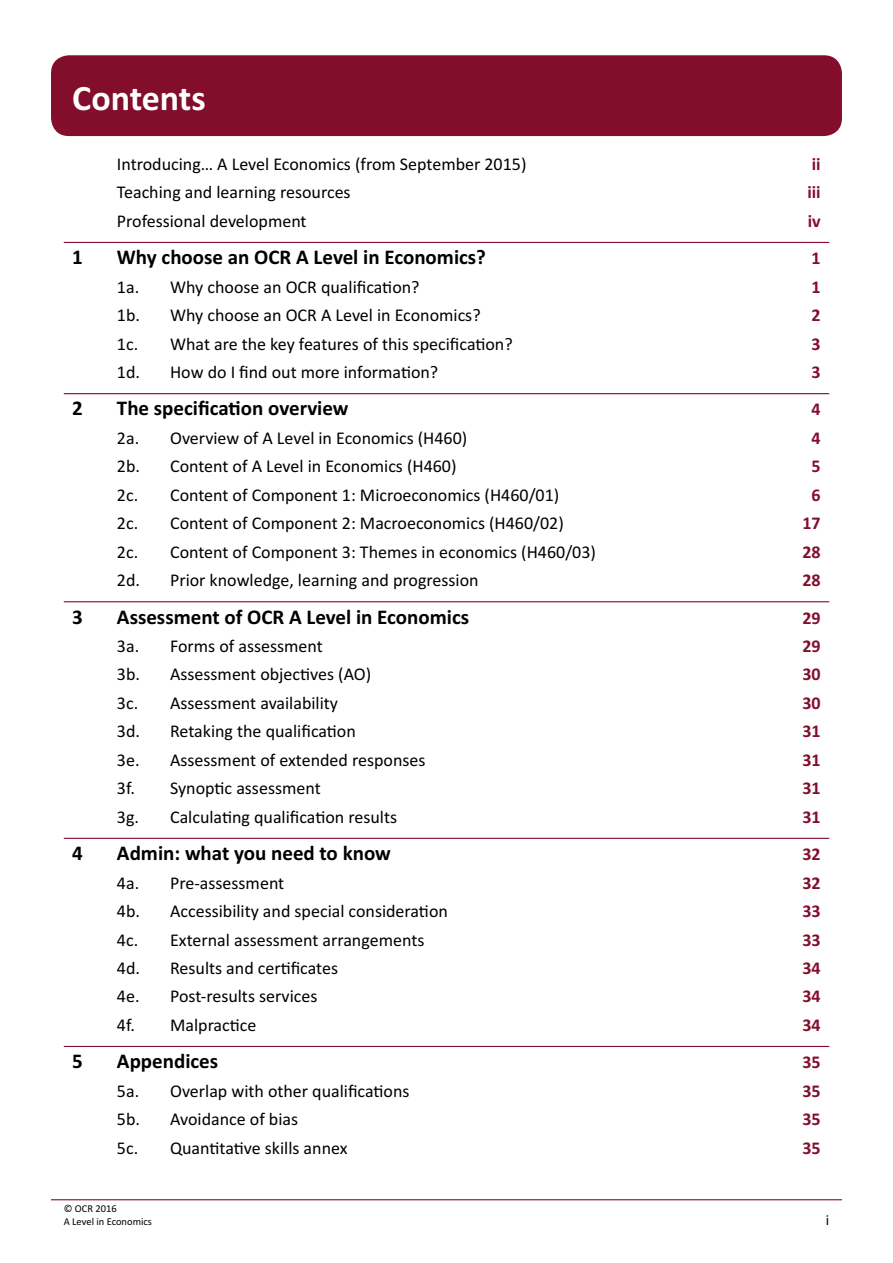
<style>
.page{position:relative;width:893px;height:1263px;background:#fff}
.page>*{position:absolute;margin:0;border:0;box-sizing:border-box;transform-origin:0 0}
.TOC_Heading{font:700 36px "Calibri";color:#fff}
.TOC_Section_heading{font:700 21px "Calibri";color:#000}
.t1{font:18px "Calibri";color:#000}
.TOC_Section_heading-2{font:700 18px "Calibri";color:#830e2c}
.t2{font:15px "Calibri";color:#000}
.t3{font:10.5px/12.8px "Calibri";color:#000}
</style>
<div class="page">
<hr style="left:51px;top:1199px;width:791px;height:1px;background:#830e2c">
<div style="left:51px;top:55px;width:791px;height:81px;background:#830e2c;border-radius:18px"></div>
<hr style="left:64px;top:242px;width:765px;height:1px;background:#830e2c">
<hr style="left:64px;top:393px;width:765px;height:1px;background:#830e2c">
<hr style="left:64px;top:601px;width:765px;height:1px;background:#830e2c">
<hr style="left:64px;top:838px;width:765px;height:1px;background:#830e2c">
<hr style="left:64px;top:1046px;width:765px;height:1px;background:#830e2c">
<p class="TOC_Heading" style="left:72px;top:73px;width:135px">Contents</p>
<p class="t1" style="left:117px;top:151px;width:411px">Introducing… A Level Economics (from September 2015)</p>
<p class="TOC_Section_heading-2" style="left:812px;top:151px;width:10px">ii</p>
<p class="t1" style="left:117px;top:180px;width:235px">Teaching and learning resources</p>
<p class="TOC_Section_heading-2" style="left:807px;top:180px;width:15px">iii</p>
<p class="t1" style="left:117px;top:208px;width:191px">Professional development</p>
<p class="TOC_Section_heading-2" style="left:808px;top:208px;width:14px">iv</p>
<h1 class="TOC_Section_heading" style="left:72px;top:242px;width:12px">1</h1>
<h1 class="TOC_Section_heading" style="left:117px;top:242px;width:371px">Why choose an OCR A Level in Economics?</h1>
<h1 class="TOC_Section_heading-2" style="left:812px;top:246px;width:11px">1</h1>
<p class="t1" style="left:117px;top:274px;width:304px">1a. Why choose an OCR qualification?</p>
<p class="TOC_Section_heading-2" style="left:812px;top:274px;width:11px">1</p>
<p class="t1" style="left:117px;top:303px;width:365px">1b. Why choose an OCR A Level in Economics?</p>
<p class="TOC_Section_heading-2" style="left:812px;top:302px;width:11px">2</p>
<p class="t1" style="left:117px;top:331px;width:397px">1c. What are the key features of this specification?</p>
<p class="TOC_Section_heading-2" style="left:812px;top:331px;width:11px">3</p>
<p class="t1" style="left:117px;top:360px;width:323px">1d. How do I find out more information?</p>
<p class="TOC_Section_heading-2" style="left:812px;top:359px;width:11px">3</p>
<h1 class="TOC_Section_heading" style="left:72px;top:394px;width:12px">2</h1>
<h1 class="TOC_Section_heading" style="left:117px;top:394px;width:233px">The specification overview</h1>
<h1 class="TOC_Section_heading-2" style="left:812px;top:397px;width:11px">4</h1>
<p class="t1" style="left:117px;top:425px;width:352px">2a. Overview of A Level in Economics (H460)</p>
<p class="TOC_Section_heading-2" style="left:812px;top:425px;width:11px">4</p>
<p class="t1" style="left:117px;top:454px;width:341px">2b. Content of A Level in Economics (H460)</p>
<p class="TOC_Section_heading-2" style="left:812px;top:454px;width:11px">5</p>
<p class="t1" style="left:117px;top:482px;width:444px">2c. Content of Component 1: Microeconomics (H460/01)</p>
<p class="TOC_Section_heading-2" style="left:812px;top:482px;width:11px">6</p>
<p class="t1" style="left:117px;top:511px;width:448px">2c. Content of Component 2: Macroeconomics (H460/02)</p>
<p class="TOC_Section_heading-2" style="left:802px;top:511px;width:20px">17</p>
<p class="t1" style="left:117px;top:539px;width:481px">2c. Content of Component 3: Themes in economics (H460/03)</p>
<p class="TOC_Section_heading-2" style="left:802px;top:539px;width:20px">28</p>
<p class="t1" style="left:117px;top:568px;width:363px">2d. Prior knowledge, learning and progression</p>
<p class="TOC_Section_heading-2" style="left:802px;top:567px;width:20px">28</p>
<h1 class="TOC_Section_heading" style="left:72px;top:602px;width:12px">3</h1>
<h1 class="TOC_Section_heading" style="left:117px;top:602px;width:354px">Assessment of OCR A Level in Economics</h1>
<h1 class="TOC_Section_heading-2" style="left:802px;top:605px;width:20px">29</h1>
<p class="t1" style="left:117px;top:634px;width:207px">3a. Forms of assessment</p>
<p class="TOC_Section_heading-2" style="left:802px;top:633px;width:20px">29</p>
<p class="t1" style="left:117px;top:662px;width:256px">3b. Assessment objectives (AO)</p>
<p class="TOC_Section_heading-2" style="left:802px;top:662px;width:20px">30</p>
<p class="t1" style="left:117px;top:690px;width:223px">3c. Assessment availability</p>
<p class="TOC_Section_heading-2" style="left:802px;top:690px;width:20px">30</p>
<p class="t1" style="left:117px;top:719px;width:240px">3d. Retaking the qualification</p>
<p class="TOC_Section_heading-2" style="left:802px;top:719px;width:20px">31</p>
<p class="t1" style="left:117px;top:747px;width:310px">3e. Assessment of extended responses</p>
<p class="TOC_Section_heading-2" style="left:802px;top:747px;width:20px">31</p>
<p class="t1" style="left:117px;top:776px;width:205px">3f. Synoptic assessment</p>
<p class="TOC_Section_heading-2" style="left:802px;top:775px;width:20px">31</p>
<p class="t1" style="left:117px;top:804px;width:282px">3g. Calculating qualification results</p>
<p class="TOC_Section_heading-2" style="left:802px;top:804px;width:20px">31</p>
<h1 class="TOC_Section_heading" style="left:72px;top:838px;width:12px">4</h1>
<h1 class="TOC_Section_heading" style="left:117px;top:838px;width:275px">Admin: what you need to know</h1>
<h1 class="TOC_Section_heading-2" style="left:802px;top:841px;width:20px">32</h1>
<p class="t1" style="left:117px;top:870px;width:169px">4a. Pre-assessment</p>
<p class="TOC_Section_heading-2" style="left:802px;top:870px;width:20px">32</p>
<p class="t1" style="left:117px;top:898px;width:332px">4b. Accessibility and special consideration</p>
<p class="TOC_Section_heading-2" style="left:802px;top:898px;width:20px">33</p>
<p class="t1" style="left:117px;top:927px;width:309px">4c. External assessment arrangements</p>
<p class="TOC_Section_heading-2" style="left:802px;top:927px;width:20px">33</p>
<p class="t1" style="left:117px;top:955px;width:223px">4d. Results and certificates</p>
<p class="TOC_Section_heading-2" style="left:802px;top:955px;width:20px">34</p>
<p class="t1" style="left:117px;top:984px;width:202px">4e. Post-results services</p>
<p class="TOC_Section_heading-2" style="left:802px;top:984px;width:20px">34</p>
<p class="t1" style="left:117px;top:1012px;width:141px">4f. Malpractice</p>
<p class="TOC_Section_heading-2" style="left:802px;top:1012px;width:20px">34</p>
<h1 class="TOC_Section_heading" style="left:72px;top:1046px;width:12px">5</h1>
<h1 class="TOC_Section_heading" style="left:117px;top:1046px;width:103px">Appendices</h1>
<h1 class="TOC_Section_heading-2" style="left:802px;top:1049px;width:20px">35</h1>
<p class="t1" style="left:117px;top:1078px;width:294px">5a. Overlap with other qualifications</p>
<p class="TOC_Section_heading-2" style="left:802px;top:1078px;width:20px">35</p>
<p class="t1" style="left:117px;top:1107px;width:183px">5b. Avoidance of bias</p>
<p class="TOC_Section_heading-2" style="left:802px;top:1106px;width:20px">35</p>
<p class="t1" style="left:117px;top:1135px;width:232px">5c. Quantitative skills annex</p>
<p class="TOC_Section_heading-2" style="left:802px;top:1135px;width:20px">35</p>
<p class="t3" style="left:64px;top:1202px;width:90px">© OCR 2016<br>A Level in Economics</p>
<p class="t2" style="left:826px;top:1209px;width:5px">i</p>
</div>
